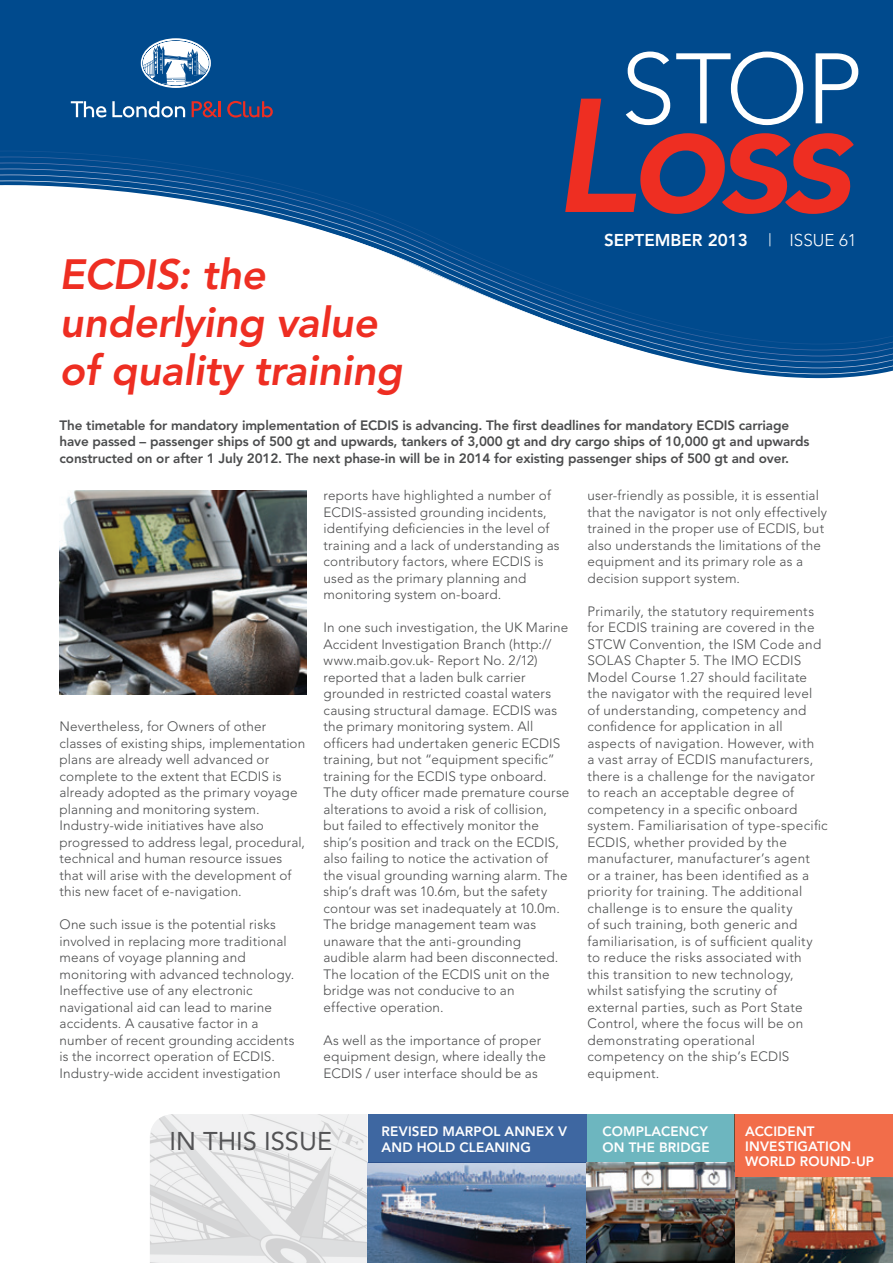
<style>
.page{position:relative;width:893px;height:1263px;background:#fff}
.page>*{position:absolute;margin:0;border:0;box-sizing:border-box;transform-origin:0 0}
.t1{font:italic 800 160.05px "Avenir";color:#ee2e22}
.t2{font:300 98.85px "Avenir";color:#fff}
.t3{font:italic 800 42px/48px "Avenir";letter-spacing:-.01em;color:#ee2e22}
.t4{font:25.5px "Avenir";color:#535355}
.t5{font:800 16.95px "Avenir";color:#fff}
.t6{font:300 13.5px/16.5px "Avenir";letter-spacing:.015em;color:#4b4c4d}
.t7{font:800 13.5px/16.5px "Avenir";letter-spacing:-.01em;color:#4b4c4d}
.t8{font:800 13.5px/15px "Avenir";letter-spacing:.01em;color:#fff}
.s1{font-weight:300}
</style>
<div class="page">
<img style="left:150px;top:1114px;width:218px;height:149px">
<div style="left:0;top:0;width:893px;height:151px;background:#004a8d"></div>
<svg style="left:716px;top:368px;width:177px;height:6px"></svg>
<svg style="left:687px;top:362px;width:206px;height:6px"></svg>
<svg style="left:661px;top:356px;width:232px;height:6px"></svg>
<svg style="left:639px;top:350px;width:254px;height:6px;background:#195a97"></svg>
<svg style="left:618px;top:344px;width:275px;height:6px;background:#145795"></svg>
<svg style="left:0;top:151px;width:893px;height:193px;fill:#004a8d"></svg>
<div style="left:735px;top:1114px;width:158px;height:64px;background:#f26d4a"></div>
<svg style="left:141px;top:38px;width:70px;height:50px"></svg>
<svg style="left:71px;top:101px;width:35px;height:16px"></svg>
<svg style="left:112px;top:101px;width:73px;height:16px"></svg>
<svg style="left:192px;top:101px;width:29px;height:16px"></svg>
<svg style="left:227px;top:101px;width:46px;height:17px"></svg>
<img style="left:735px;top:1178px;width:158px;height:85px">
<img style="left:368px;top:1163px;width:367px;height:100px">
<div style="left:587px;top:1114px;width:148px;height:49px;background:#6db6bf"></div>
<div style="left:368px;top:1114px;width:219px;height:49px;background:#3e67a1"></div>
<img style="left:60px;top:490px;width:246px;height:204px">
<h3 class="t3" style="left:60px;top:251px;width:344px">ECDIS: the underlying value of quality training</h3>
<h2 class="t2" style="left:620px;top:31px;width:244px">STOP</h2>
<h1 class="t1" style="left:553px;top:62px;width:300px">Loss</h1>
<p class="t5" style="left:604px;top:230px;width:254px">September 2013 <span class="s1">| ISSUE 61</span></p>
<p class="t7" style="left:60px;top:417px;width:309px">The timetable for mandatory implementation of ECDIS</p>
<p class="t7" style="left:402px;top:417px;width:303px">is advancing. The first deadlines for mandatory ECDIS</p>
<p class="t7" style="left:60px;top:417px;width:751px;text-indent:679px">carriage have passed – passenger ships of 500 gt and upwards, tankers of 3,000 gt and dry cargo ships of 10,000 gt and upwards constructed on or after 1 July 2012. The next phase-in will be in 2014 for existing passenger ships of 500 gt and over.</p>
<p class="t6" style="left:60px;top:718px;width:247px">Nevertheless, for Owners of other classes of existing ships, implementation plans are already well advanced or complete to the extent that ECDIS is already adopted as the primary voyage planning and monitoring system.<br>Industry-wide initiatives have also progressed to address legal, procedural, technical and human resource issues that will arise with the development of this new facet of e-navigation.</p>
<p class="t6" style="left:60px;top:916px;width:236px">One such issue is the potential risks involved in replacing more traditional means of voyage planning and monitoring with advanced technology.<br>Ineffective use of any electronic navigational aid can lead to marine accidents. A causative factor in a number of recent grounding accidents is the incorrect operation of ECDIS.<br>Industry-wide accident investigation</p>
<p class="t6" style="left:323px;top:487px;width:238px">reports have highlighted a number of ECDIS-assisted grounding incidents, identifying deficiencies in the level of training and a lack of understanding as contributory factors, where ECDIS is used as the primary planning and monitoring system on-board.</p>
<p class="t6" style="left:323px;top:619px;width:247px">In one such investigation, the UK Marine Accident Investigation Branch (http:// www.maib.gov.uk- Report No. 2/12) reported that a laden bulk carrier grounded in restricted coastal waters causing structural damage. ECDIS was the primary monitoring system. All officers had undertaken generic ECDIS training, but not “equipment specific” training for the ECDIS type onboard.<br>The duty officer made premature course alterations to avoid a risk of collision, but failed to effectively monitor the ship’s position and track on the ECDIS, also failing to notice the activation of the visual grounding warning alarm. The ship’s draft was 10.6m, but the safety contour was set inadequately at 10.0m.<br>The bridge management team was unaware that the anti-grounding audible alarm had been disconnected.<br>The location of the ECDIS unit on the bridge was not conducive to an effective operation.</p>
<p class="t6" style="left:323px;top:1032px;width:224px">As well as the importance of proper equipment design, where ideally the<br>ECDIS / user interface should be as</p>
<p class="t6" style="left:587px;top:487px;width:241px">user-friendly as possible, it is essential that the navigator is not only effectively trained in the proper use of ECDIS, but also understands the limitations of the equipment and its primary role as a decision support system.</p>
<p class="t6" style="left:587px;top:603px;width:242px">Primarily, the statutory requirements for ECDIS training are covered in the STCW Convention, the ISM Code and SOLAS Chapter 5. The IMO ECDIS Model Course 1.27 should facilitate the navigator with the required level of understanding, competency and confidence for application in all aspects of navigation. However, with<br>a vast array of ECDIS manufacturers, there is a challenge for the navigator to reach an acceptable degree of competency in a specific onboard system. Familiarisation of type-specific ECDIS, whether provided by the manufacturer, manufacturer’s agent<br>or a trainer, has been identified as a priority for training. The additional challenge is to ensure the quality<br>of such training, both generic and familiarisation, is of sufficient quality to reduce the risks associated with<br>this transition to new technology, whilst satisfying the scrutiny of external parties, such as Port State Control, where the focus will be on demonstrating operational competency on the ship’s ECDIS equipment.</p>
<h3 class="t4" style="left:170px;top:1126px;width:164px">IN THIS ISSUE</h3>
<p class="t8" style="left:603px;top:1123px;width:109px;line-height:16.5px">Complacency on the bridge</p>
<p class="t8" style="left:382px;top:1123px;width:187px;line-height:16.5px">Revised Marpol Annex V and Hold Cleaning</p>
<p class="t8" style="left:745px;top:1123px;width:130px">Accident<br>Investigation<br>World Round-Up</p>
</div>
